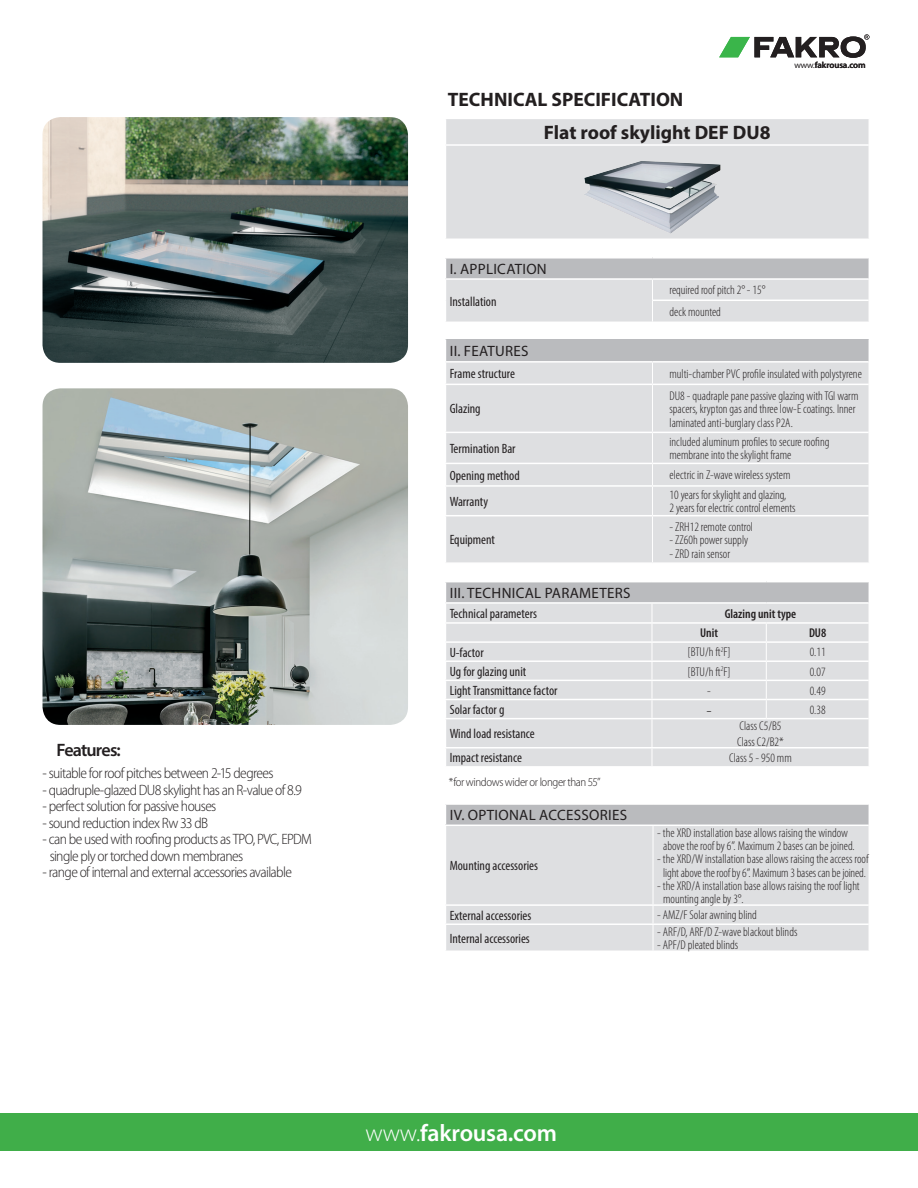
<style>
.page{position:relative;width:918px;height:1188px;background:#fff}
.page>*{position:absolute;margin:0;border:0;box-sizing:border-box;transform-origin:0 0}
.t1{font:600 23.85px "Myriad Pro";letter-spacing:-.01em;color:#fff}
.t2{font:700 19.5px "Myriad Pro";color:#231f20}
.t3{font:600 18px "Myriad Pro";letter-spacing:-.045em;color:#231f20}
.t4{font:300 condensed 18px "Myriad Pro";color:#231f20}
.t5{font:300 semi-condensed 15px/16.5px "Myriad Pro";letter-spacing:-.04em;color:#231f20}
.t6{font:15px "Myriad Pro";letter-spacing:.02em;color:#231f20}
.t7{font:condensed 13.5px "Myriad Pro";color:#231f20}
.t8{font:300 condensed 12.75px/13.5px "Myriad Pro";color:#231f20}
.t9{font:600 condensed 12.75px "Myriad Pro";color:#231f20}
.t10{font:300 semi-condensed 12px "Myriad Pro";letter-spacing:-.03em;color:#231f20}
.t11{font:600 8.85px "Myriad Pro";letter-spacing:-.01em;color:#231f20}
.s1{font-weight:300}
</style>
<div class="page">
<div style="left:0;top:1113px;width:918px;height:38px;background:#40ae49"></div>
<div style="left:445px;top:804px;width:424px;height:21px;background:#babbbe"></div>
<div style="left:446px;top:826px;width:423px;height:125px;background:#dedfe1"></div>
<svg style="left:445px;top:805px;width:1px;height:20px"></svg>
<hr style="left:653px;top:826px;width:1px;height:78px;background:#fff">
<svg style="left:653px;top:906px;width:1px;height:45px"></svg>
<hr style="left:445px;top:803px;width:208px;height:2px;background:#fff">
<hr style="left:653px;top:803px;width:216px;height:2px;background:#fff">
<hr style="left:445px;top:904px;width:208px;height:2px;background:#fff">
<hr style="left:653px;top:904px;width:216px;height:2px;background:#fff">
<hr style="left:445px;top:923px;width:208px;height:2px;background:#fff">
<hr style="left:653px;top:923px;width:216px;height:2px;background:#fff">
<svg style="left:446px;top:259px;width:423px;height:63px;background:#d3d4d6"></svg>
<hr style="left:445px;top:278px;width:208px;height:2px;background:#fff">
<hr style="left:653px;top:278px;width:216px;height:2px;background:#fff">
<hr style="left:653px;top:300px;width:216px;height:1px;background:#fff">
<div style="left:446px;top:119px;width:423px;height:120px;background:#dedfe1"></div>
<hr style="left:445px;top:144px;width:424px;height:2px;background:#fff">
<svg style="left:719px;top:34px;width:150px;height:24px"></svg>
<div style="left:445px;top:582px;width:424px;height:21px;background:#babbbe"></div>
<div style="left:446px;top:604px;width:423px;height:162px;background:#dedfe1"></div>
<svg style="left:445px;top:582px;width:1px;height:20px"></svg>
<svg style="left:766px;top:624px;width:1px;height:94px"></svg>
<svg style="left:652px;top:604px;width:1px;height:162px"></svg>
<hr style="left:445px;top:602px;width:207px;height:2px;background:#fff">
<hr style="left:652px;top:602px;width:114px;height:2px;background:#fff">
<hr style="left:766px;top:602px;width:103px;height:2px;background:#fff">
<hr style="left:445px;top:622px;width:207px;height:2px;background:#fff">
<hr style="left:652px;top:622px;width:114px;height:2px;background:#fff">
<hr style="left:766px;top:622px;width:103px;height:2px;background:#fff">
<hr style="left:445px;top:641px;width:207px;height:2px;background:#fff">
<hr style="left:652px;top:641px;width:114px;height:2px;background:#fff">
<hr style="left:766px;top:641px;width:103px;height:2px;background:#fff">
<hr style="left:445px;top:660px;width:207px;height:2px;background:#fff">
<hr style="left:652px;top:660px;width:114px;height:2px;background:#fff">
<hr style="left:766px;top:660px;width:103px;height:2px;background:#fff">
<hr style="left:445px;top:680px;width:207px;height:1px;background:#fff">
<hr style="left:652px;top:680px;width:114px;height:1px;background:#fff">
<hr style="left:766px;top:680px;width:103px;height:1px;background:#fff">
<hr style="left:445px;top:699px;width:207px;height:1px;background:#fff">
<hr style="left:652px;top:699px;width:114px;height:1px;background:#fff">
<hr style="left:766px;top:699px;width:103px;height:1px;background:#fff">
<hr style="left:445px;top:718px;width:207px;height:1px;background:#fff">
<hr style="left:652px;top:718px;width:114px;height:1px;background:#fff">
<hr style="left:766px;top:718px;width:103px;height:1px;background:#fff">
<hr style="left:445px;top:747px;width:207px;height:2px;background:#fff">
<hr style="left:652px;top:747px;width:114px;height:2px;background:#fff">
<hr style="left:766px;top:747px;width:103px;height:2px;background:#fff">
<img style="left:43px;top:117px;width:365px;height:246px">
<img style="left:43px;top:388px;width:365px;height:337px">
<img style="left:573px;top:138px;width:154px;height:101px">
<div style="left:445px;top:339px;width:424px;height:23px;background:#babbbe"></div>
<div style="left:446px;top:363px;width:423px;height:199px;background:#dedfe1"></div>
<svg style="left:445px;top:339px;width:1px;height:22px"></svg>
<svg style="left:652px;top:363px;width:1px;height:21px"></svg>
<hr style="left:652px;top:385px;width:1px;height:47px;background:#fff">
<hr style="left:652px;top:433px;width:1px;height:30px;background:#fff">
<svg style="left:652px;top:464px;width:1px;height:51px"></svg>
<hr style="left:652px;top:516px;width:1px;height:46px;background:#fff">
<hr style="left:445px;top:361px;width:208px;height:2px;background:#fff">
<hr style="left:653px;top:361px;width:216px;height:2px;background:#fff">
<hr style="left:445px;top:384px;width:208px;height:1px;background:#fff">
<hr style="left:653px;top:384px;width:216px;height:1px;background:#fff">
<hr style="left:445px;top:432px;width:208px;height:1px;background:#fff">
<hr style="left:653px;top:432px;width:216px;height:1px;background:#fff">
<hr style="left:445px;top:463px;width:208px;height:1px;background:#fff">
<hr style="left:653px;top:463px;width:216px;height:1px;background:#fff">
<hr style="left:445px;top:485px;width:208px;height:2px;background:#fff">
<hr style="left:653px;top:485px;width:216px;height:2px;background:#fff">
<hr style="left:445px;top:515px;width:208px;height:1px;background:#fff">
<hr style="left:653px;top:515px;width:216px;height:1px;background:#fff">
<h3 class="t3" style="left:56px;top:739px;width:66px">Features:</h3>
<p class="t5" style="left:43px;top:766px;width:233px">- suitable for roof pitches between 2-15 degrees</p>
<p class="t5" style="left:43px;top:782px;width:261px">- quadruple-glazed DU8 skylight has an R-value of 8.9</p>
<p class="t5" style="left:43px;top:799px;width:175px">- perfect solution for passive houses</p>
<p class="t5" style="left:43px;top:815px;width:167px">- sound reduction index Rw 33 dB</p>
<p class="t5" style="left:50px;top:832px;width:264px;text-indent:-7px">- can be used with roofing products as TPO, PVC, EPDM single ply or torched down membranes</p>
<p class="t5" style="left:43px;top:865px;width:251px">- range of internal and external accessories available</p>
<h2 class="t2" style="left:448px;top:87px;width:237px">TECHNICAL SPECIFICATION</h2>
<h2 class="t2" style="left:544px;top:120px;width:228px">Flat roof skylight DEF DU8</h2>
<p class="t11" style="left:794px;top:60px;width:73px"><span class="s1">www.</span>fakrousa.com</p>
<p class="t6" style="left:450px;top:260px;width:99px">I. APPLICATION</p>
<p class="t7" style="left:450px;top:293px;width:48px">Installation</p>
<p class="t8" style="left:670px;top:280px;width:97px;line-height:21.6px">required roof pitch 2° - 15° deck mounted</p>
<p class="t6" style="left:450px;top:342px;width:80px">II. FEATURES</p>
<p class="t7" style="left:450px;top:366px;width:67px">Frame structure</p>
<p class="t8" style="left:670px;top:367px;width:194px">multi-chamber PVC profile insulated with polystyrene</p>
<p class="t7" style="left:450px;top:401px;width:32px">Glazing</p>
<p class="t8" style="left:670px;top:389px;width:191px">DU8 - quadraple pane passive glazing with TGI warm spacers, krypton gas and three low-E coatings. Inner laminated anti-burglary class P2A.</p>
<p class="t7" style="left:450px;top:440px;width:67px">Termination Bar</p>
<p class="t8" style="left:670px;top:435px;width:161px">included aluminum profiles to secure roofing membrane into the skylight frame</p>
<p class="t7" style="left:450px;top:467px;width:72px">Opening method</p>
<p class="t8" style="left:670px;top:469px;width:123px">electric in Z-wave wireless system</p>
<p class="t7" style="left:450px;top:493px;width:40px">Warranty</p>
<p class="t8" style="left:670px;top:488px;width:128px">10 years for skylight and glazing,<br>2 years for electric control elements</p>
<p class="t7" style="left:450px;top:532px;width:47px">Equipment</p>
<p class="t8" style="left:670px;top:520px;width:85px">- ZRH12 remote control</p>
<p class="t8" style="left:670px;top:534px;width:80px">- ZZ60h power supply</p>
<p class="t8" style="left:670px;top:547px;width:62px">- ZRD rain sensor</p>
<p class="t6" style="left:450px;top:584px;width:182px">III. TECHNICAL PARAMETERS</p>
<p class="t7" style="left:450px;top:605px;width:89px">Technical parameters</p>
<p class="t9" style="left:725px;top:607px;width:73px">Glazing unit type</p>
<p class="t9" style="left:700px;top:626px;width:19px">Unit</p>
<p class="t9" style="left:809px;top:626px;width:19px">DU8</p>
<p class="t7" style="left:450px;top:644px;width:36px">U-factor</p>
<p class="t8" style="left:688px;top:646px;width:45px">[BTU/h ft<sup>2</sup>F]</p>
<p class="t8" style="left:810px;top:646px;width:17px">0.11</p>
<p class="t7" style="left:450px;top:663px;width:78px">Ug for glazing unit</p>
<p class="t8" style="left:688px;top:665px;width:45px">[BTU/h ft<sup>2</sup>F]</p>
<p class="t8" style="left:810px;top:665px;width:17px">0.07</p>
<p class="t7" style="left:450px;top:682px;width:109px">Light Transmittance factor</p>
<p class="t8" style="left:707px;top:684px;width:5px">-</p>
<p class="t8" style="left:810px;top:684px;width:17px">0.49</p>
<p class="t7" style="left:450px;top:702px;width:56px">Solar factor g</p>
<h3 class="t4" style="left:707px;top:700px;width:7px">-</h3>
<p class="t8" style="left:810px;top:703px;width:17px">0.38</p>
<p class="t7" style="left:450px;top:726px;width:87px">Wind load resistance</p>
<p class="t8" style="left:737px;top:719px;width:48px;line-height:15.3px">Class C5/B5<br>Class C2/B2*</p>
<p class="t7" style="left:450px;top:750px;width:74px">Impact resistance</p>
<p class="t8" style="left:729px;top:751px;width:64px">Class 5 - 950 mm</p>
<p class="t10" style="left:449px;top:776px;width:153px">*for windows wider or longer than 55”</p>
<p class="t6" style="left:450px;top:806px;width:179px">IV. OPTIONAL ACCESSORIES</p>
<p class="t7" style="left:450px;top:858px;width:90px">Mounting accessories</p>
<p class="t8" style="left:657px;top:826px;width:199px;text-align:center">- the XRD installation base allows raising the window above the roof by 6”. Maximum 2 bases can be joined.</p>
<p class="t8" style="left:657px;top:853px;width:213px;text-align:center">- the XRD/W installation base allows raising the access roof light above the roof by 6”. Maximum 3 bases can be joined.</p>
<p class="t8" style="left:663px;top:879px;width:198px;text-indent:-6px">- the XRD/A installation base allows raising the roof light mounting angle by 3°.</p>
<p class="t7" style="left:450px;top:907px;width:83px">External accessories</p>
<p class="t8" style="left:657px;top:909px;width:101px">- AMZ/F Solar awning blind</p>
<p class="t7" style="left:450px;top:930px;width:82px">Internal accessories</p>
<p class="t8" style="left:657px;top:925px;width:142px">- ARF/D, ARF/D Z-wave blackout blinds</p>
<p class="t8" style="left:657px;top:938px;width:83px">- APF/D pleated blinds</p>
<h1 class="t1" style="left:366px;top:1118px;width:193px"><span class="s1">www.</span>fakrousa.com</h1>
</div>
